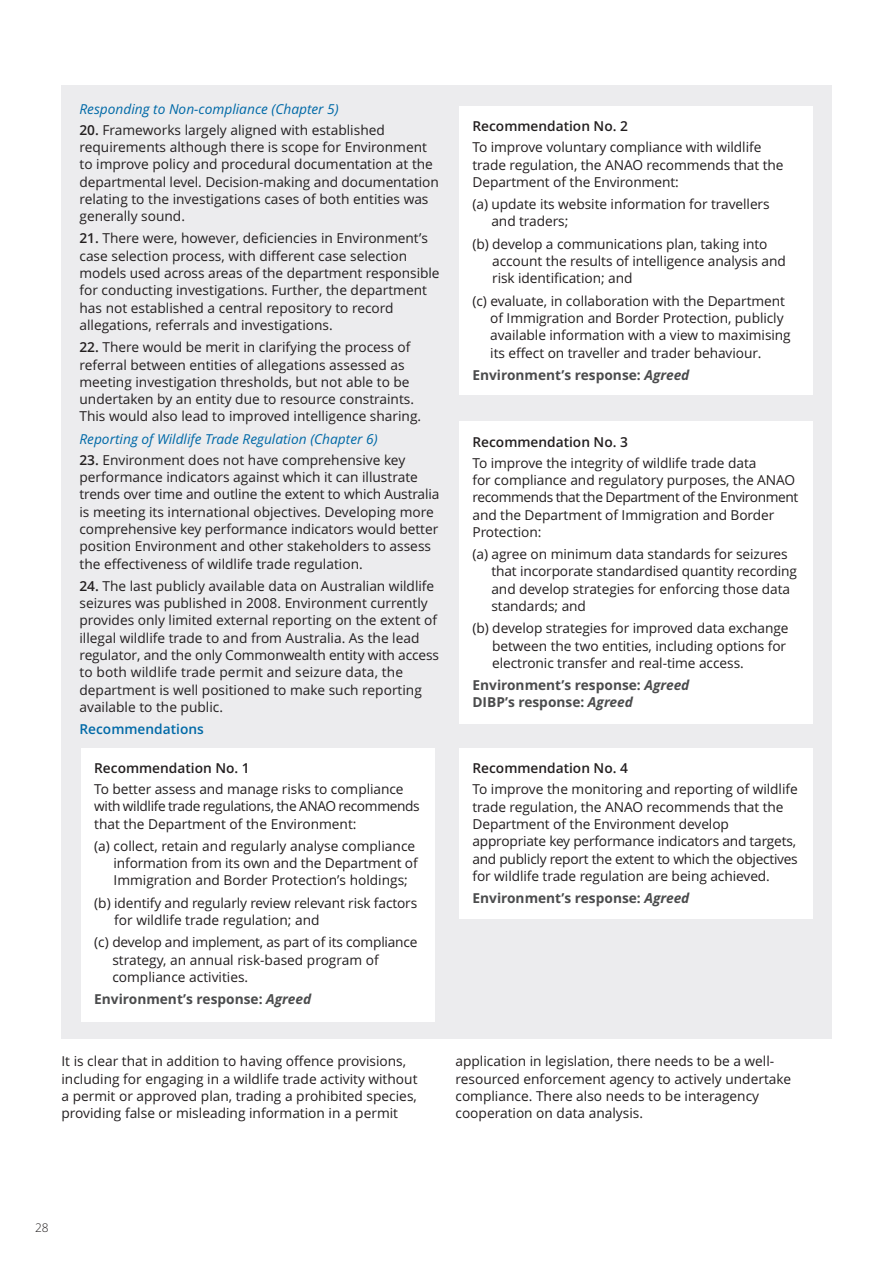
<style>
.page{position:relative;width:893px;height:1263px;background:#fff}
.page>*{position:absolute;margin:0;border:0;box-sizing:border-box;transform-origin:0 0}
.t1{font:13.65px/17.2px "Open Sans";letter-spacing:-.005em;color:#231f20}
.t2{font:700 13.65px/17.4px "Open Sans";color:#4b4c4d}
.t3{font:italic 13.65px "Open Sans";color:#0069a7}
.t4{font:600 13.65px "Open Sans";color:#231f20}
.t5{font:600 13.65px "Open Sans";color:#0069a7}
.t6{font:300 12px "Open Sans";color:#231f20}
.s1{font-weight:600}
.s2{font-style:italic}
</style>
<div class="page">
<div style="left:61px;top:85px;width:770px;height:954px;background:#ececee"></div>
<div style="left:81px;top:748px;width:353px;height:274px;background:#fff"></div>
<div style="left:459px;top:106px;width:353px;height:289px;background:#fff"></div>
<div style="left:459px;top:422px;width:353px;height:302px;background:#fff"></div>
<div style="left:459px;top:748px;width:353px;height:171px;background:#fff"></div>
<p class="t3" style="left:79px;top:103px;width:261px">Responding to Non-compliance (Chapter 5)</p>
<p class="t1" style="left:79px;top:122px;width:361px"><span class="s1">20.</span> Frameworks largely aligned with established requirements although there is scope for Environment to improve policy and procedural documentation at the departmental level. Decision-making and documentation relating to the investigations cases of both entities was generally sound.</p>
<p class="t1" style="left:79px;top:231px;width:361px"><span class="s1">21.</span> There were, however, deficiencies in Environment’s case selection process, with different case selection models used across areas of the department responsible for conducting investigations. Further, the department has not established a central repository to record allegations, referrals and investigations.</p>
<p class="t1" style="left:79px;top:340px;width:343px"><span class="s1">22.</span> There would be merit in clarifying the process of referral between entities of allegations assessed as meeting investigation thresholds, but not able to be undertaken by an entity due to resource constraints.<br>This would also lead to improved intelligence sharing.</p>
<p class="t3" style="left:79px;top:433px;width:299px">Reporting of Wildlife Trade Regulation (Chapter 6)</p>
<p class="t1" style="left:79px;top:453px;width:361px"><span class="s1">23.</span> Environment does not have comprehensive key performance indicators against which it can illustrate trends over time and outline the extent to which Australia is meeting its international objectives. Developing more comprehensive key performance indicators would better position Environment and other stakeholders to assess the effectiveness of wildlife trade regulation.</p>
<p class="t1" style="left:79px;top:579px;width:361px"><span class="s1">24.</span> The last publicly available data on Australian wildlife seizures was published in 2008. Environment currently provides only limited external reporting on the extent of illegal wildlife trade to and from Australia. As the lead regulator, and the only Commonwealth entity with access to both wildlife trade permit and seizure data, the department is well positioned to make such reporting available to the public.</p>
<p class="t5" style="left:79px;top:724px;width:126px">Recommendations</p>
<p class="t4" style="left:94px;top:763px;width:157px">Recommendation No. 1</p>
<p class="t1" style="left:94px;top:782px;width:327px">To better assess and manage risks to compliance with wildlife trade regulations, the ANAO recommends that the Department of the Environment:</p>
<p class="t1" style="left:113px;top:839px;width:306px;text-indent:-19px">(a) collect, retain and regularly analyse compliance information from its own and the Department of<br>Immigration and Border Protection’s holdings;</p>
<p class="t1" style="left:114px;top:895px;width:304px;text-indent:-20px">(b) identify and regularly review relevant risk factors for wildlife trade regulation; and</p>
<p class="t1" style="left:112px;top:935px;width:307px;text-indent:-18px">(c) develop and implement, as part of its compliance strategy, an annual risk-based program of compliance activities.</p>
<p class="t2" style="left:94px;top:992px;width:218px">Environment’s response: <span class="s2">Agreed</span></p>
<p class="t4" style="left:472px;top:121px;width:157px">Recommendation No. 2</p>
<p class="t1" style="left:472px;top:140px;width:313px">To improve voluntary compliance with wildlife trade regulation, the ANAO recommends that the<br>Department of the Environment:</p>
<p class="t1" style="left:491px;top:197px;width:280px;text-indent:-19px">(a) update its website information for travellers and traders;</p>
<p class="t1" style="left:492px;top:237px;width:295px;text-indent:-20px">(b) develop a communications plan, taking into account the results of intelligence analysis and risk identification; and</p>
<p class="t1" style="left:490px;top:293px;width:302px;text-indent:-18px">(c) evaluate, in collaboration with the Department of Immigration and Border Protection, publicly available information with a view to maximising its effect on traveller and trader behaviour.</p>
<p class="t2" style="left:472px;top:367px;width:218px">Environment’s response: <span class="s2">Agreed</span></p>
<p class="t4" style="left:472px;top:436px;width:157px">Recommendation No. 3</p>
<p class="t1" style="left:472px;top:455px;width:327px">To improve the integrity of wildlife trade data<br>for compliance and regulatory purposes, the ANAO recommends that the Department of the Environment and the Department of Immigration and Border Protection:</p>
<p class="t1" style="left:491px;top:547px;width:307px;text-indent:-19px">(a) agree on minimum data standards for seizures that incorporate standardised quantity recording and develop strategies for enforcing those data standards; and</p>
<p class="t1" style="left:492px;top:621px;width:298px;text-indent:-20px">(b) develop strategies for improved data exchange between the two entities, including options for electronic transfer and real-time access.</p>
<p class="t2" style="left:472px;top:678px;width:218px">Environment’s response: <span class="s2">Agreed<br></span>DIBP’s response: <span class="s2">Agreed</span></p>
<p class="t4" style="left:472px;top:763px;width:157px">Recommendation No. 4</p>
<p class="t1" style="left:472px;top:782px;width:327px">To improve the monitoring and reporting of wildlife trade regulation, the ANAO recommends that the Department of the Environment develop appropriate key performance indicators and targets, and publicly report the extent to which the objectives for wildlife trade regulation are being achieved.</p>
<p class="t2" style="left:472px;top:891px;width:218px">Environment’s response: <span class="s2">Agreed</span></p>
<p class="t1" style="left:61px;top:1054px;width:357px">It is clear that in addition to having offence provisions, including for engaging in a wildlife trade activity without a permit or approved plan, trading a prohibited species, providing false or misleading information in a permit</p>
<p class="t1" style="left:455px;top:1054px;width:337px">application in legislation, there needs to be a well&shy;resourced enforcement agency to actively undertake compliance. There also needs to be interagency cooperation on data analysis.</p>
<p class="t6" style="left:35px;top:1223px;width:15px">28</p>
</div>
